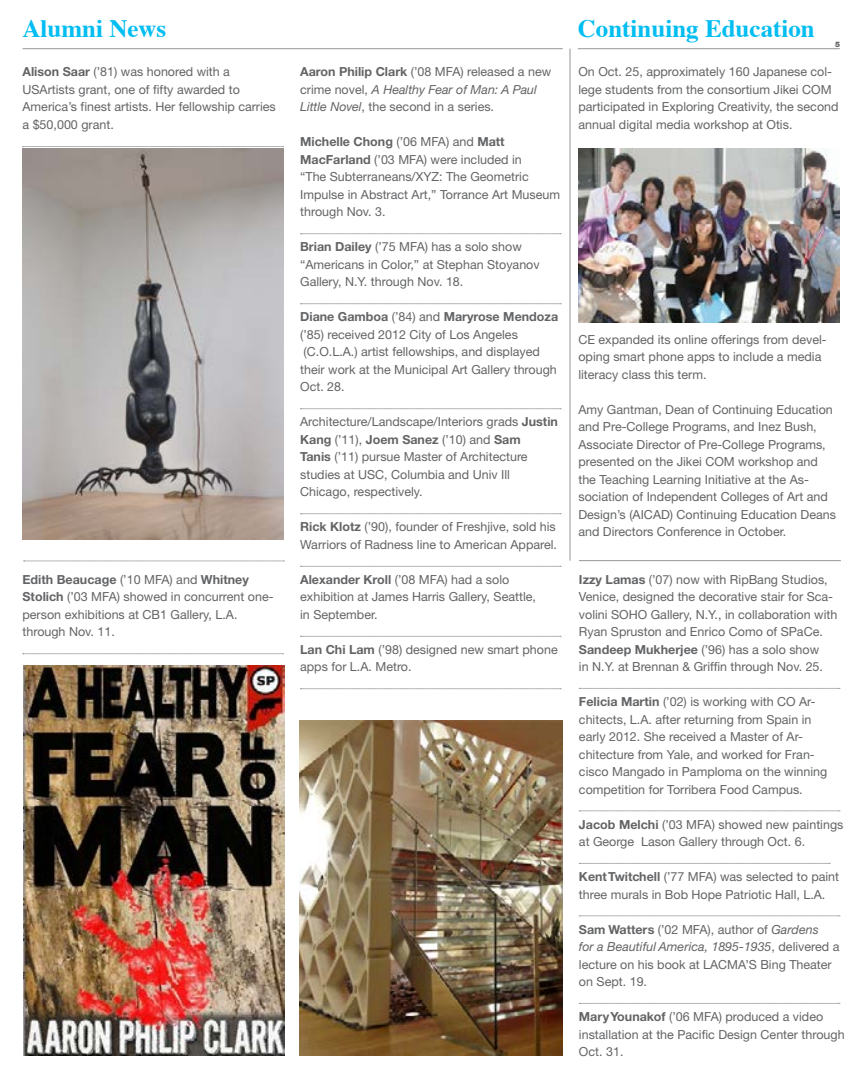
<style>
.page{position:relative;width:863px;height:1080px;background:#fff}
.page>*{position:absolute;margin:0;border:0;box-sizing:border-box;transform-origin:0 0}
.t1{font:700 25px "Times";color:#00bdf2}
.t2{font:12.5px/17.5px "Helvetica Neue";color:#636466}
.t3{font:italic 12.5px "Helvetica Neue CE";color:#636466}
.t4{font:900 7.5px "Helvetica Neue";color:#636466}
.s1{font-weight:700}
.s2{font-family:"Helvetica Neue";font-style:normal}
.s3{font-family:"Helvetica Neue CE";font-style:italic}
.s4{font-family:"Helvetica Neue CE";font-weight:700}
</style>
<div class="page">
<hr style="left:22px;top:49px;width:540px;height:1px;background:#939598">
<hr style="left:578px;top:49px;width:261px;height:1px;background:#939598">
<hr style="left:579px;top:560px;width:261px;height:1px;background:#939598">
<svg style="left:23px;top:146px;width:260px;height:1px"></svg>
<svg style="left:23px;top:654px;width:260px;height:1px"></svg>
<svg style="left:300px;top:234px;width:261px;height:1px"></svg>
<svg style="left:300px;top:304px;width:261px;height:1px"></svg>
<svg style="left:300px;top:409px;width:261px;height:1px"></svg>
<svg style="left:300px;top:514px;width:261px;height:1px"></svg>
<svg style="left:300px;top:566px;width:261px;height:1px"></svg>
<svg style="left:300px;top:636px;width:261px;height:1px"></svg>
<svg style="left:300px;top:689px;width:261px;height:1px"></svg>
<hr style="left:569px;top:49px;width:1px;height:512px;background:#939598">
<svg style="left:579px;top:688px;width:261px;height:1px"></svg>
<svg style="left:579px;top:811px;width:261px;height:1px"></svg>
<svg style="left:579px;top:863px;width:251px;height:1px"></svg>
<svg style="left:579px;top:916px;width:261px;height:1px"></svg>
<svg style="left:579px;top:1003px;width:261px;height:1px"></svg>
<img style="left:24px;top:665px;width:260px;height:391px">
<img style="left:299px;top:720px;width:263px;height:336px">
<img style="left:578px;top:148px;width:261px;height:174px">
<img style="left:23px;top:148px;width:261px;height:392px">
<svg style="left:24px;top:561px;width:260px;height:1px"></svg>
<h1 class="t1" style="left:22px;top:5px;width:145px">Alumni News</h1>
<h1 class="t1" style="left:578px;top:5px;width:238px">Continuing Education</h1>
<p class="t2" style="left:22px;top:63px;width:255px"><span class="s1">Alison Saar</span> (’81) was honored with a USArtists grant, one of fifty awarded to America’s finest artists. Her fellowship carries a $50,000 grant.</p>
<p class="t4" style="left:835px;top:40px;width:7px">5</p>
<p class="t2" style="left:300px;top:63px;width:252px"><span class="s1">Aaron Philip Clark</span> (’08 MFA) released a new</p>
<p class="t3" style="left:300px;top:82px;width:238px"><span class="s2">crime novel,</span> A Healthy Fear of Man: A Paul</p>
<p class="t2" style="left:300px;top:98px;width:195px"><span class="s3">Little Novel</span>, the second in a series.</p>
<p class="t2" style="left:300px;top:133px;width:261px"><span class="s1">Michelle Chong</span> (’06 MFA) and <span class="s1">Matt MacFarland</span> (’03 MFA) were included in<br>“The Subterraneans/XYZ: The Geometric Impulse in Abstract Art,” Torrance Art Museum through Nov. 3.</p>
<p class="t2" style="left:300px;top:238px;width:241px"><span class="s1">Brian Dailey</span> (’75 MFA) has a solo show “Americans in Color,” at Stephan Stoyanov<br>Gallery, N.Y. through Nov. 18.</p>
<p class="t2" style="left:300px;top:308px;width:259px"><span class="s1">Diane Gamboa</span> (’84) and <span class="s1">Maryrose Mendoza </span>(’85) received 2012 City of Los Angeles (C.O.L.A.) artist fellowships, and displayed their work at the Municipal Art Gallery through Oct. 28.</p>
<p class="t2" style="left:300px;top:413px;width:259px">Architecture/Landscape/Interiors grads <span class="s1">Justin Kang</span> (’11), <span class="s1">Joem Sanez</span> (’10) and <span class="s1">Sam<br>Tanis</span> (’11) pursue Master of Architecture studies at USC, Columbia and Univ Ill Chicago, respectively.</p>
<p class="t2" style="left:300px;top:518px;width:258px"><span class="s1">Rick Klotz</span> (’90), founder of Freshjive, sold his<br>Warriors of Radness line to American Apparel.</p>
<p class="t2" style="left:300px;top:571px;width:237px"><span class="s1">Alexander Kroll</span> (’08 MFA) had a solo exhibition at James Harris Gallery, Seattle, in September.</p>
<p class="t2" style="left:300px;top:641px;width:259px"><span class="s1">Lan Chi Lam</span> (’98) designed new smart phone apps for L.A. Metro.</p>
<p class="t2" style="left:578px;top:63px;width:261px">On Oct. 25, approximately 160 Japanese col&shy;lege students from the consortium Jikei COM participated in Exploring Creativity, the second annual digital media workshop at Otis.</p>
<p class="t2" style="left:578px;top:331px;width:250px">CE expanded its online offerings from devel&shy;oping smart phone apps to include a media literacy class this term.</p>
<p class="t2" style="left:578px;top:401px;width:259px">Amy Gantman, Dean of Continuing Education and Pre-College Programs, and Inez Bush, Associate Director of Pre-College Programs, presented on the Jikei COM workshop and the Teaching Learning Initiative at the As&shy;sociation of Independent Colleges of Art and Design’s (AICAD) Continuing Education Deans and Directors Conference in October.</p>
<p class="t2" style="left:579px;top:570px;width:260px"><span class="s1">Izzy Lamas</span> (’07) now with RipBang Studios, Venice, designed the decorative stair for Sca&shy;volini SOHO Gallery, N.Y., in collaboration with Ryan Spruston and Enrico Como of SPaCe.<br><span class="s4">Sandeep Mukherjee</span> (’96) has a solo show<br>in N.Y. at Brennan &amp; Griffin through Nov. 25.</p>
<p class="t2" style="left:579px;top:693px;width:250px"><span class="s1">Felicia Martin</span> (’02) is working with CO Ar&shy;chitects, L.A. after returning from Spain in early 2012. She received a Master of Ar&shy;chitecture from Yale, and worked for Fran&shy;cisco Mangado in Pamploma on the winning competition for Torribera Food Campus.</p>
<p class="t2" style="left:579px;top:815px;width:266px"><span class="s1">Jacob Melchi</span> (’03 MFA) showed new paintings at George Lason Gallery through Oct. 6.</p>
<p class="t2" style="left:579px;top:868px;width:262px"><span class="s4">Kent Twitchell</span> (’77 MFA) was selected to paint three murals in Bob Hope Patriotic Hall, L.A.</p>
<p class="t2" style="left:579px;top:920px;width:241px"><span class="s4">Sam Watters</span> (’02 MFA), author of <span class="s3">Gardens</span></p>
<p class="t3" style="left:579px;top:939px;width:262px">for a Beautiful America, 1895-1935<span class="s2">, delivered a</span></p>
<p class="t2" style="left:579px;top:955px;width:254px">lecture on his book at LACMA’S Bing Theater on Sept. 19.</p>
<p class="t2" style="left:579px;top:1008px;width:267px"><span class="s4">Mary Younakof</span> (’06 MFA) produced a video installation at the Pacific Design Center through<br>Oct. 31.</p>
<p class="t2" style="left:22px;top:571px;width:252px"><span class="s1">Edith Beaucage</span> (’10 MFA) and <span class="s1">Whitney Stolich</span> (’03 MFA) showed in concurrent one&shy;person exhibitions at CB1 Gallery, L.A. through Nov. 11.</p>
</div>
